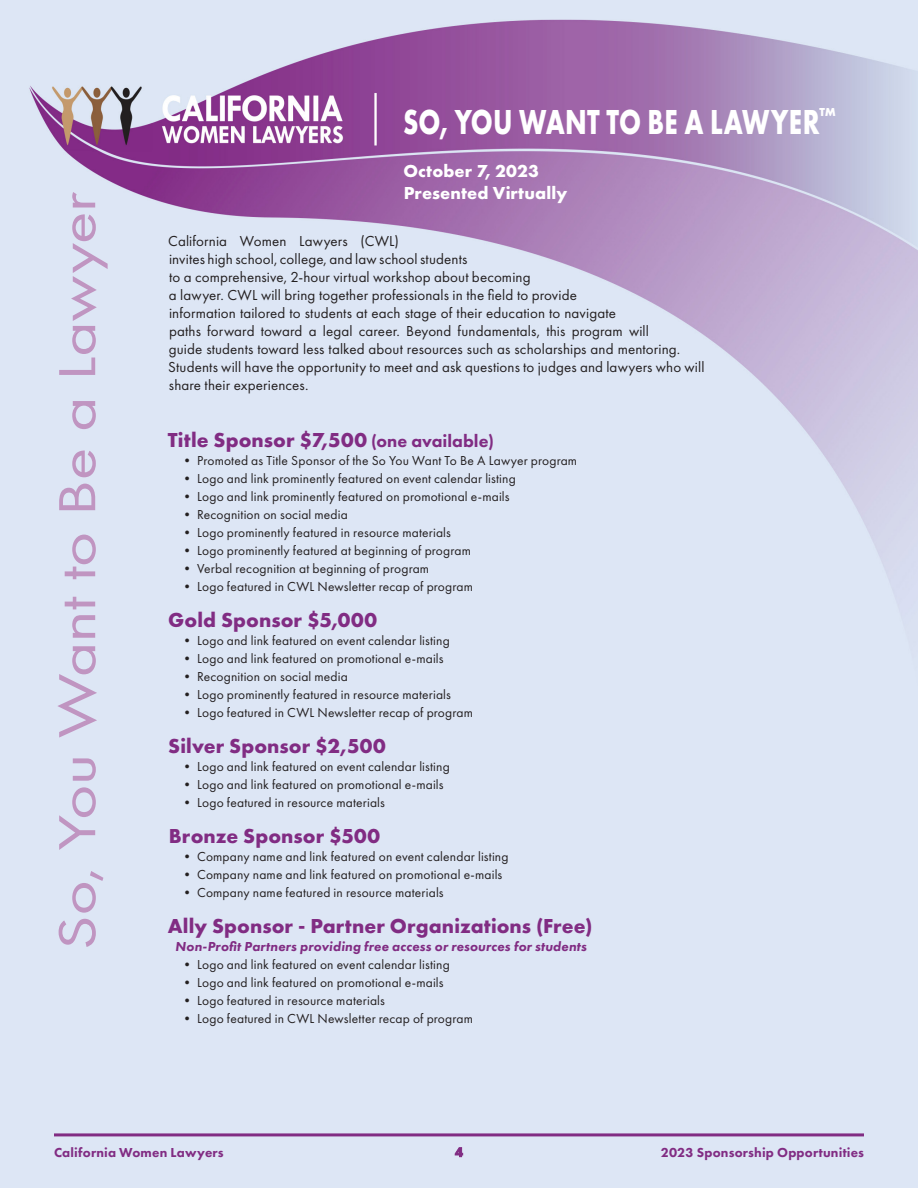
<style>
.page{position:relative;width:918px;height:1188px;background:#fff}
.page>*{position:absolute;margin:0;border:0;box-sizing:border-box;transform-origin:0 0}
.t1{font:54px "Futura PT";letter-spacing:-.01em;color:#c095c1;scale:1.25 1}
.t2{font:700 36px "Futura PT";letter-spacing:.01em;color:#fff;scale:.75 1}
.t3{font:700 21px "Futura PT";letter-spacing:.005em;color:#812c83}
.t4{font:700 18px "Futura PT";letter-spacing:.005em;color:#fff}
.t5{font:15px/18px "Futura PT";letter-spacing:.01em;color:#231f20}
.t6{font:13.5px "Futura PT";letter-spacing:.01em;color:#231f20}
.t7{font:italic 800 13.5px "Futura PT";letter-spacing:.015em;color:#812c83}
.t8{font:800 13.5px "Futura PT";letter-spacing:.015em;color:#812c83}
.s1{font-weight:800;font-size:18px}
</style>
<div class="page">
<img style="left:1px;top:0;width:917px;height:1188px">
<hr style="left:54px;top:1133px;width:810px;height:3px;background:#812c83">
<p class="t1" style="left:45px;top:950px;width:608px;rotate:-90deg">So, You Want to Be a Lawyer</p>
<p class="t2" style="left:403px;top:99px;width:578px">SO, YOU WANT TO BE A LAWYER<sup>™</sup></p>
<p class="t4" style="left:404px;top:159px;width:137px">October 7, 2023</p>
<p class="t4" style="left:404px;top:182px;width:165px">Presented Virtually</p>
<p class="t5" style="left:168px;top:232px;width:538px">California Women Lawyers (CWL)<br>invites high school, college, and law school students<br>to a comprehensive, 2-hour virtual workshop about becoming<br>a lawyer. CWL will bring together professionals in the field to provide<br>information tailored to students at each stage of their education to navigate<br>paths forward toward a legal career. Beyond fundamentals, this program will<br>guide students toward less talked about resources such as scholarships and mentoring.<br>Students will have the opportunity to meet and ask questions to judges and lawyers who will share their experiences.</p>
<p class="t3" style="left:168px;top:426px;width:328px">Title Sponsor $7,500 <span class="s1">(one available)</span></p>
<p class="t6" style="left:180px;top:453px;width:398px">• Promoted as Title Sponsor of the So You Want To Be A Lawyer program</p>
<p class="t6" style="left:180px;top:471px;width:337px">• Logo and link prominently featured on event calendar listing</p>
<p class="t6" style="left:180px;top:489px;width:331px">• Logo and link prominently featured on promotional e-mails</p>
<p class="t6" style="left:180px;top:507px;width:169px">• Recognition on social media</p>
<p class="t6" style="left:180px;top:525px;width:272px">• Logo prominently featured in resource materials</p>
<p class="t6" style="left:180px;top:543px;width:292px">• Logo prominently featured at beginning of program</p>
<p class="t6" style="left:180px;top:561px;width:250px">• Verbal recognition at beginning of program</p>
<p class="t6" style="left:180px;top:579px;width:294px">• Logo featured in CWL Newsletter recap of program</p>
<p class="t3" style="left:168px;top:606px;width:210px">Gold Sponsor $5,000</p>
<p class="t6" style="left:180px;top:633px;width:271px">• Logo and link featured on event calendar listing</p>
<p class="t6" style="left:180px;top:651px;width:265px">• Logo and link featured on promotional e-mails</p>
<p class="t6" style="left:180px;top:669px;width:169px">• Recognition on social media</p>
<p class="t6" style="left:180px;top:687px;width:272px">• Logo prominently featured in resource materials</p>
<p class="t6" style="left:180px;top:705px;width:294px">• Logo featured in CWL Newsletter recap of program</p>
<p class="t3" style="left:168px;top:732px;width:219px">Silver Sponsor $2,500</p>
<p class="t6" style="left:180px;top:759px;width:271px">• Logo and link featured on event calendar listing</p>
<p class="t6" style="left:180px;top:777px;width:265px">• Logo and link featured on promotional e-mails</p>
<p class="t6" style="left:180px;top:795px;width:206px">• Logo featured in resource materials</p>
<p class="t3" style="left:169px;top:822px;width:213px">Bronze Sponsor $500</p>
<p class="t6" style="left:180px;top:849px;width:330px">• Company name and link featured on event calendar listing</p>
<p class="t6" style="left:180px;top:867px;width:323px">• Company name and link featured on promotional e-mails</p>
<p class="t6" style="left:180px;top:885px;width:265px">• Company name featured in resource materials</p>
<p class="t3" style="left:168px;top:912px;width:426px">Ally Sponsor - Partner Organizations (Free)</p>
<p class="t7" style="left:175px;top:938px;width:413px">Non-Profit Partners providing free access or resources for students</p>
<p class="t6" style="left:180px;top:957px;width:271px">• Logo and link featured on event calendar listing</p>
<p class="t6" style="left:180px;top:975px;width:265px">• Logo and link featured on promotional e-mails</p>
<p class="t6" style="left:180px;top:993px;width:206px">• Logo featured in resource materials</p>
<p class="t6" style="left:180px;top:1011px;width:294px">• Logo featured in CWL Newsletter recap of program</p>
<p class="t8" style="left:54px;top:1144px;width:171px">California Women Lawyers</p>
<p class="t8" style="left:661px;top:1144px;width:205px">2023 Sponsorship Opportunities</p>
</div>
